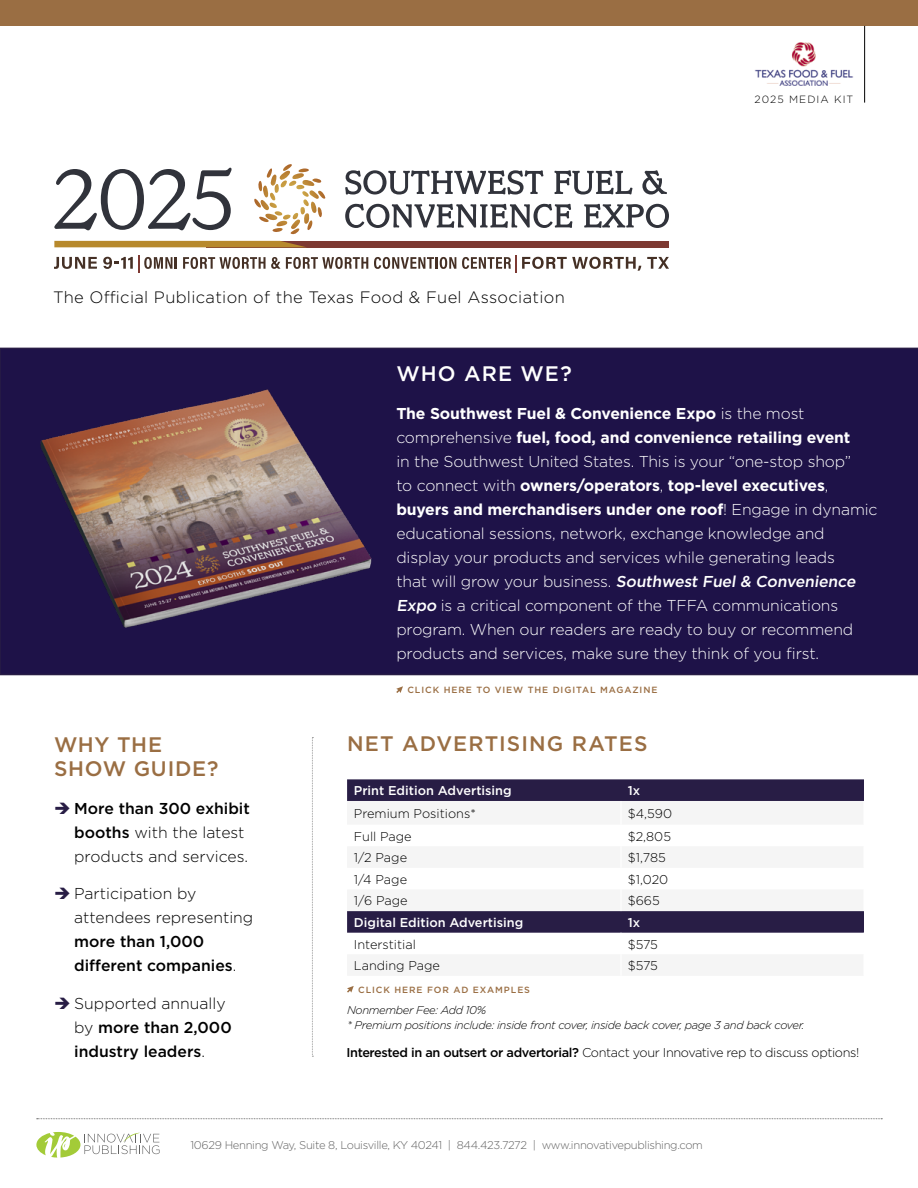
<style>
.page{position:relative;width:918px;height:1188px;background:#fff}
.page>*{position:absolute;margin:0;border:0;box-sizing:border-box;transform-origin:0 0}
.t1{font:500 21px/24px "Gotham";letter-spacing:.04em;color:#9a6e43}
.t2{font:500 21px "Gotham";letter-spacing:.05em;color:#fff}
.t3{font:300 16.5px "Gotham";letter-spacing:.02em;color:#000}
.t4{font:300 15.75px/24px "Gotham";letter-spacing:-.01em;color:#fff}
.t5{font:300 15.75px/24px "Gotham";color:#000}
.t6{font:500 15.75px/24px "Gotham";color:#000}
.t7{font:300 12.75px "Gotham";letter-spacing:-.005em;color:#000}
.t8{font:300 12.75px "Gotham";letter-spacing:-.03em;color:#000}
.t9{font:500 12.75px "Gotham";color:#fff}
.t10{font:italic 300 11.25px/15px "Gotham";letter-spacing:-.03em;color:#000}
.t11{font:300 11.25px "Gotham";letter-spacing:-.03em;color:#636363}
.t12{font:300 10.5px "Gotham";letter-spacing:.1em;color:#000}
.t13{font:500 9px "Gotham";letter-spacing:.1em;color:#9a6e43}
.s1{font-weight:700}
.s2{font-weight:500}
.s3{color:#281d45}
.s4{font-weight:300}
</style>
<div class="page">
<div style="left:469px;top:348px;width:449px;height:327px;background:#1e1248"></div>
<div style="left:347px;top:779px;width:517px;height:22px;background:#281d45"></div>
<svg style="left:347px;top:911px;width:517px;height:22px;background:#2c2148"></svg>
<img style="left:0;top:347px;width:469px;height:329px">
<svg style="left:312px;top:737px;width:1px;height:320px"></svg>
<svg style="left:37px;top:1118px;width:845px;height:1px"></svg>
<svg style="left:36px;top:1132px;width:124px;height:26px"></svg>
<svg style="left:347px;top:986px;width:7px;height:7px"></svg>
<div style="left:0;top:0;width:918px;height:26px;background:#9a6e43"></div>
<hr style="left:864px;top:26px;width:1px;height:77px;background:#000">
<svg style="left:396px;top:686px;width:7px;height:7px"></svg>
<img style="left:754px;top:42px;width:99px;height:44px">
<svg style="left:54px;top:257px;width:43px;height:12px"></svg>
<svg style="left:103px;top:255px;width:74px;height:18px"></svg>
<svg style="left:183px;top:257px;width:185px;height:12px"></svg>
<svg style="left:374px;top:257px;width:82px;height:12px"></svg>
<svg style="left:462px;top:255px;width:179px;height:18px"></svg>
<svg style="left:647px;top:257px;width:22px;height:12px"></svg>
<div style="left:207px;top:241px;width:462px;height:6px;background:#7d3932"></div>
<div style="left:54px;top:241px;width:251px;height:6px;background:#b7892c"></div>
<svg style="left:254px;top:164px;width:72px;height:50px"></svg>
<svg style="left:345px;top:170px;width:198px;height:25px"></svg>
<svg style="left:554px;top:170px;width:78px;height:25px"></svg>
<svg style="left:642px;top:170px;width:25px;height:25px"></svg>
<svg style="left:345px;top:204px;width:227px;height:24px"></svg>
<svg style="left:584px;top:204px;width:85px;height:24px"></svg>
<svg style="left:54px;top:168px;width:178px;height:62px"></svg>
<p class="t3" style="left:53px;top:286px;width:513px">The Official Publication of the Texas Food &amp; Fuel Association</p>
<p class="t12" style="left:755px;top:92px;width:100px">2025 MEDIA KIT</p>
<h1 class="t2" style="left:396px;top:360px;width:177px">WHO ARE WE?</h1>
<p class="t4" style="left:396px;top:401px;width:483px"><span class="s1">The Southwest Fuel &amp; Convenience Expo</span> is the most comprehensive <span class="s1">fuel, food, and convenience retailing event<br></span>in the Southwest United States. This is your “one-stop shop”<br>to connect with <span class="s1">owners/operators</span>, <span class="s1">top-level executives</span>, <span class="s1">buyers and merchandisers under one roof</span>! Engage in dynamic educational sessions, network, exchange knowledge and display your products and services while generating leads<br>that will grow your business. <span class="s2">Southwest Fuel &amp; Convenience Expo</span> is a critical component of the TFFA communications program. When our readers are ready to buy or recommend products and services, make sure they think of you first.</p>
<h1 class="t1" style="left:54px;top:732px;width:166px">WHY THE<br>SHOW GUIDE?</h1>
<p class="t5" style="left:74px;top:796px;width:177px;text-indent:-20px"><span class="s3">➔</span> <span class="s2">More than 300 exhibit booths</span> with the latest products and services.</p>
<p class="t5" style="left:74px;top:881px;width:181px;text-indent:-20px"><span class="s3">➔</span> Participation by attendees representing</p>
<p class="t6" style="left:74px;top:929px;width:164px">more than 1,000 different companies<span class="s4">.</span></p>
<p class="t6" style="left:74px;top:991px;width:159px;text-indent:-20px"><span class="s3">➔</span> <span class="s4">Supported annually by</span> more than 2,000 industry leaders<span class="s4">.</span></p>
<p class="t13" style="left:407px;top:684px;width:251px">CLICK HERE TO VIEW THE DIGITAL MAGAZINE</p>
<h1 class="t1" style="left:347px;top:731px;width:302px">NET ADVERTISING RATES</h1>
<p class="t9" style="left:354px;top:782px;width:159px">Print Edition Advertising</p>
<p class="t9" style="left:628px;top:782px;width:14px">1x</p>
<p class="t7" style="left:354px;top:805px;width:124px">Premium Positions*</p>
<p class="t7" style="left:628px;top:805px;width:46px">$4,590</p>
<p class="t7" style="left:354px;top:828px;width:59px">Full Page</p>
<p class="t7" style="left:628px;top:828px;width:45px">$2,805</p>
<p class="t7" style="left:354px;top:850px;width:55px">1/2 Page</p>
<p class="t7" style="left:628px;top:850px;width:40px">$1,785</p>
<p class="t7" style="left:354px;top:871px;width:55px">1/4 Page</p>
<p class="t7" style="left:628px;top:871px;width:42px">$1,020</p>
<p class="t7" style="left:354px;top:893px;width:55px">1/6 Page</p>
<p class="t7" style="left:628px;top:893px;width:34px">$665</p>
<p class="t9" style="left:354px;top:914px;width:171px">Digital Edition Advertising</p>
<p class="t9" style="left:628px;top:914px;width:14px">1x</p>
<p class="t7" style="left:354px;top:936px;width:64px">Interstitial</p>
<p class="t7" style="left:628px;top:936px;width:32px">$575</p>
<p class="t7" style="left:354px;top:958px;width:88px">Landing Page</p>
<p class="t7" style="left:628px;top:958px;width:32px">$575</p>
<p class="t10" style="left:347px;top:1002px;width:459px">Nonmember Fee: Add 10%<br>* Premium positions include: inside front cover, inside back cover, page 3 and back cover.</p>
<p class="t13" style="left:358px;top:983px;width:173px">CLICK HERE FOR AD EXAMPLES</p>
<p class="t8" style="left:346px;top:1044px;width:514px"><span class="s2">Interested in an outsert or advertorial?</span> Contact your Innovative rep to discuss options!</p>
<p class="t11" style="left:190px;top:1138px;width:514px">10629 Henning Way, Suite 8, Louisville, KY 40241 | 844.423.7272 | www.innovativepublishing.com</p>
</div>
